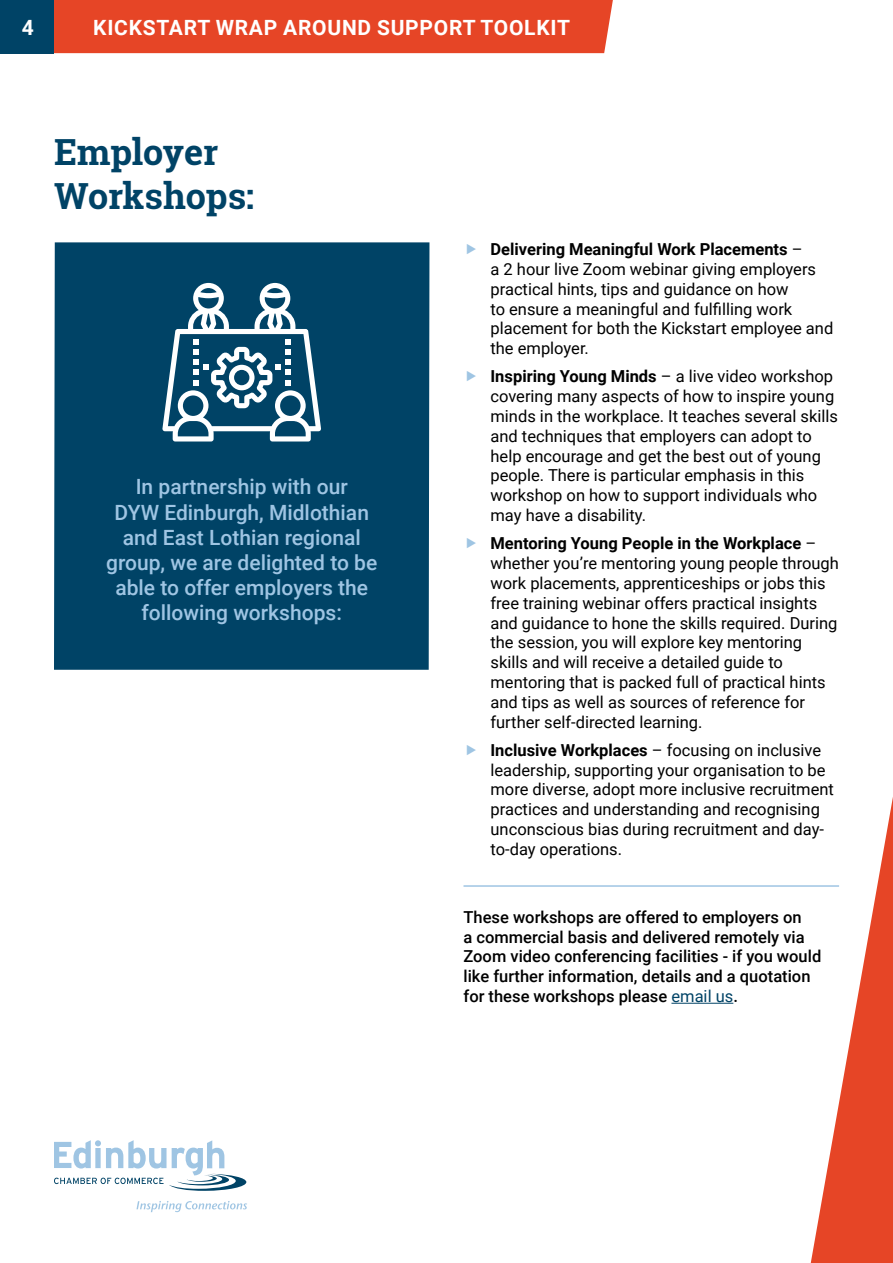
<style>
.page{position:relative;width:893px;height:1263px;background:#fff}
.page>*{position:absolute;margin:0;border:0;box-sizing:border-box;transform-origin:0 0}
.t1{font:700 36px/43.2px "Roboto Slab";color:#004366}
.t2{font:500 21px/25.2px "Roboto";color:#9fc5e3;text-align:center}
.t3{font:700 21px "Roboto";letter-spacing:.035em;color:#fff}
.t4{font:16.5px/19.8px "Roboto";color:#000}
.t5{font:500 16.5px/19.8px "Roboto";color:#000}
.s1{font-weight:700}
.s2{font-weight:400;color:#004366}
</style>
<div class="page">
<div style="left:54px;top:242px;width:375px;height:428px;background:#004366"></div>
<div style="left:53px;top:0;width:560px;height:53px;background:#e64526"></div>
<hr style="left:671px;top:1003px;width:62px;height:1px;background:#004366">
<div style="left:0;top:0;width:53px;height:53px;background:#004366"></div>
<hr style="left:463px;top:885px;width:376px;height:2px;background:#9fc5e3">
<svg style="left:162px;top:283px;width:159px;height:158px"></svg>
<svg style="left:811px;top:797px;width:82px;height:466px"></svg>
<svg style="left:54px;top:1140px;width:192px;height:51px"></svg>
<svg style="left:136px;top:1201px;width:111px;height:11px"></svg>
<p class="t3" style="left:22px;top:13px;width:14px">4</p>
<p class="t3" style="left:93px;top:13px;width:478px">KICKSTART WRAP AROUND SUPPORT TOOLKIT</p>
<h1 class="t1" style="left:54px;top:130px;width:202px">Employer<br>Workshops:</h1>
<p class="t2" style="left:106px;top:474px;width:273px">In partnership with our<br>DYW Edinburgh, Midlothian and East Lothian regional group, we are delighted to be able to offer employers the following workshops:</p>
<p class="t4" style="left:490px;top:239px;width:344px"><span class="s1">Delivering Meaningful Work Placements</span> –<br>a 2 hour live Zoom webinar giving employers practical hints, tips and guidance on how<br>to ensure a meaningful and fulfilling work placement for both the Kickstart employee and the employer.</p>
<p class="t4" style="left:490px;top:366px;width:349px"><span class="s1">Inspiring Young Minds</span> – a live video workshop covering many aspects of how to inspire young minds in the workplace. It teaches several skills and techniques that employers can adopt to help encourage and get the best out of young people. There is particular emphasis in this workshop on how to support individuals who may have a disability.</p>
<p class="t4" style="left:490px;top:533px;width:350px"><span class="s1">Mentoring Young People in the Workplace</span> – whether you’re mentoring young people through work placements, apprenticeships or jobs this free training webinar offers practical insights and guidance to hone the skills required. During the session, you will explore key mentoring skills and will receive a detailed guide to mentoring that is packed full of practical hints and tips as well as sources of reference for further self-directed learning.</p>
<p class="t4" style="left:490px;top:739px;width:345px"><span class="s1">Inclusive Workplaces</span> – focusing on inclusive leadership, supporting your organisation to be more diverse, adopt more inclusive recruitment practices and understanding and recognising unconscious bias during recruitment and day&shy;to-day operations.</p>
<p class="t5" style="left:463px;top:906px;width:359px">These workshops are offered to employers on<br>a commercial basis and delivered remotely via Zoom video conferencing facilities - if you would like further information, details and a quotation for these workshops please <span class="s2">email us</span>.</p>
</div>
